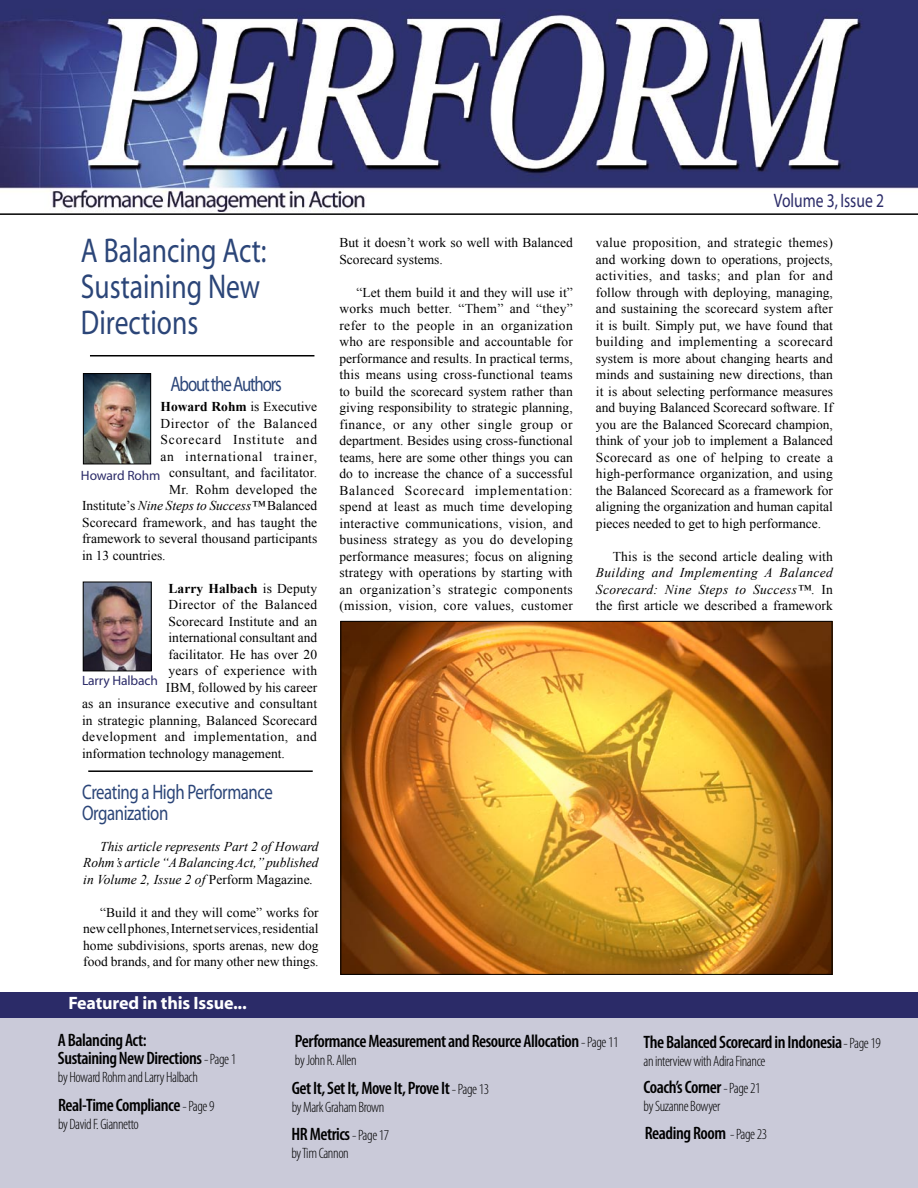
<style>
.page{position:relative;width:918px;height:1188px;background:#fff}
.page>*{position:absolute;margin:0;border:0;box-sizing:border-box;transform-origin:0 0}
.Header_Line_2{font:34.5px "Myriad";color:#2b4578;scale:.8 1}
.Subhead_2{font:21px/20.2px "Myriad";letter-spacing:-.025em;color:#2b4578;scale:.8 1}
.Subhead_2-2{font:21px "Myriad";letter-spacing:-.07em;color:#2b4578;scale:.8 1}
.Header_Line_2-2{font:19.5px "Myriad";color:#2b2b68;scale:.8 1}
.Feature__title{font:600 condensed 18px "Myriad Pro";letter-spacing:-.025em;color:#000}
.Titles{font:700 18px "Myriad";letter-spacing:-.01em;color:#fff}
.Feature__Page{font:300 condensed 15px "Myriad Pro";letter-spacing:-.025em;color:#000}
.t1{font:13.5px/16.5px "Times New Roman";letter-spacing:.005em;color:#000;text-align:justify}
.t2{font:italic 13.5px/16.5px "Times New Roman";color:#000;text-align:justify}
.t3{font:13.5px "Times New Roman";letter-spacing:.035em;color:#000}
.t4{font:13.5px "Times New Roman";letter-spacing:.025em;color:#000}
.t5{font:13.5px "Times New Roman";letter-spacing:.055em;color:#000}
.t6{font:13.5px "Myriad";letter-spacing:-.01em;color:#2b2b68}
.t7{font:13.5px "Times New Roman";letter-spacing:.06em;color:#000}
.t8{font:700 13.5px "Times New Roman";letter-spacing:.005em;color:#000}
.s1{font-weight:700}
.s2{font-style:italic}
.s3{font-weight:400}
.s4{font-style:normal}
.s5{font-weight:300;font-size:15px}
</style>
<div class="page">
<img style="left:85px;top:376px;width:64px;height:86px">
<div style="left:83px;top:374px;width:68px;height:90px;border:1px solid #000"></div>
<img style="left:85px;top:584px;width:64px;height:85px">
<div style="left:83px;top:582px;width:68px;height:89px;border:1px solid #000"></div>
<hr style="left:0;top:213px;width:918px;height:2px;background:#000">
<img style="left:0;top:0;width:918px;height:211px">
<div style="left:0;top:1011px;width:918px;height:177px;background:#cacad9"></div>
<div style="left:0;top:992px;width:918px;height:26px;background:#2b2b68"></div>
<hr style="left:90px;top:355px;width:224px;height:1px;background:#000">
<hr style="left:88px;top:770px;width:225px;height:2px;background:#000">
<img style="left:343px;top:623px;width:487px;height:350px">
<p class="Header_Line_2" style="left:81px;top:233px;width:234px">A Balancing Act:</p>
<p class="Header_Line_2" style="left:81px;top:269px;width:226px">Sustaining New</p>
<p class="Header_Line_2" style="left:81px;top:305px;width:148px">Directions</p>
<p class="Subhead_2-2" style="left:171px;top:374px;width:141px">About the Authors</p>
<p class="t1" style="left:161px;top:398px;width:158px"><span class="s1">Howard Rohm</span> is Executive</p>
<p class="t3" style="left:161px;top:414px;width:158px">Director of the Balanced</p>
<p class="t7" style="left:161px;top:431px;width:158px">Scorecard Institute and</p>
<p class="t5" style="left:161px;top:447px;width:158px">an international trainer,</p>
<p class="t1" style="left:169px;top:464px;width:149px">consultant, and facilitator.</p>
<p class="t1" style="left:169px;top:481px;width:150px">Mr. Rohm developed the</p>
<p class="t1" style="left:82px;top:497px;width:237px">Institute’s <span class="s2">Nine Steps to Success™</span> Balanced</p>
<p class="t1" style="left:82px;top:514px;width:237px">Scorecard framework, and has taught the</p>
<p class="t1" style="left:82px;top:530px;width:237px">framework to several thousand participants</p>
<p class="t1" style="left:82px;top:547px;width:85px">in 13 countries.</p>
<p class="t8" style="left:169px;top:579px;width:150px">Larry Halbach <span class="s3">is Deputy</span></p>
<p class="t4" style="left:169px;top:596px;width:150px">Director of the Balanced</p>
<p class="t1" style="left:169px;top:613px;width:150px">Scorecard Institute and an</p>
<p class="t1" style="left:169px;top:629px;width:150px">international consultant and</p>
<p class="t1" style="left:169px;top:646px;width:150px">facilitator. He has over 20</p>
<p class="t4" style="left:169px;top:662px;width:150px">years of experience with</p>
<p class="t1" style="left:166px;top:679px;width:153px">IBM, followed by his career</p>
<p class="t1" style="left:82px;top:695px;width:237px">as an insurance executive and consultant</p>
<p class="t1" style="left:82px;top:712px;width:237px">in strategic planning, Balanced Scorecard</p>
<p class="t3" style="left:82px;top:728px;width:237px">development and implementation, and</p>
<p class="t1" style="left:82px;top:745px;width:204px">information technology management.</p>
<p class="t6" style="left:81px;top:468px;width:81px">Howard Rohm</p>
<p class="t6" style="left:82px;top:674px;width:77px">Larry Halbach</p>
<p class="Subhead_2" style="left:82px;top:783px;width:240px">Creating a High Performance<br>Organization</p>
<p class="t2" style="left:83px;top:838px;width:237px;text-indent:17px">This article represents Part 2 of Howard Rohm’s article “A Balancing Act,” published in Volume 2, Issue 2 of <span class="s4">Perform Magazine</span>.</p>
<p class="t1" style="left:83px;top:904px;width:237px;text-indent:17px">“Build it and they will come” works for new cell phones, Internet services, residential home subdivisions, sports arenas, new dog food brands, and for many other new things.</p>
<p class="Titles" style="left:68px;top:994px;width:180px">Featured in this Issue...</p>
<p class="t1" style="left:339px;top:234px;width:235px">But it doesn’t work so well with Balanced<br>Scorecard systems.</p>
<p class="t1" style="left:339px;top:284px;width:235px;text-indent:17px">“Let them build it and they will use it” works much better. “Them” and “they” refer to the people in an organization who are responsible and accountable for performance and results. In practical terms, this means using cross-functional teams to build the scorecard system rather than giving responsibility to strategic planning, finance, or any other single group or department. Besides using cross-functional teams, here are some other things you can do to increase the chance of a successful Balanced Scorecard implementation: spend at least as much time developing interactive communications, vision, and business strategy as you do developing performance measures; focus on aligning strategy with operations by starting with an organization’s strategic components (mission, vision, core values, customer</p>
<p class="Header_Line_2-2" style="left:774px;top:191px;width:139px">Volume 3, Issue 2</p>
<p class="t1" style="left:596px;top:234px;width:239px">value proposition, and strategic themes) and working down to operations, projects, activities, and tasks; and plan for and follow through with deploying, managing, and sustaining the scorecard system after it is built. Simply put, we have found that building and implementing a scorecard system is more about changing hearts and minds and sustaining new directions, than it is about selecting performance measures and buying Balanced Scorecard software. If you are the Balanced Scorecard champion, think of your job to implement a Balanced Scorecard as one of helping to create a high-performance organization, and using the Balanced Scorecard as a framework for aligning the organization and human capital pieces needed to get to high performance.</p>
<p class="t1" style="left:596px;top:548px;width:239px;text-indent:17px">This is the second article dealing with <span class="s2">Building and Implementing A Balanced Scorecard: Nine Steps to Success™</span>. In the first article we described a framework</p>
<p class="Feature__title" style="left:58px;top:1030px;width:90px">A Balancing Act:</p>
<p class="Feature__title" style="left:58px;top:1048px;width:180px">Sustaining New Directions <span class="s5">- Page 1</span></p>
<p class="Feature__Page" style="left:58px;top:1069px;width:142px">by Howard Rohm and Larry Halbach</p>
<p class="Feature__title" style="left:58px;top:1095px;width:158px">Real-Time Compliance <span class="s5">- Page 9</span></p>
<p class="Feature__Page" style="left:58px;top:1116px;width:82px">by David F. Giannetto</p>
<p class="Feature__title" style="left:295px;top:1031px;width:325px">Performance Measurement and Resource Allocation <span class="s5">- Page 11</span></p>
<p class="Feature__Page" style="left:295px;top:1052px;width:63px">by John R. Allen</p>
<p class="Feature__title" style="left:643px;top:1032px;width:239px">The Balanced Scorecard in Indonesia <span class="s5">- Page 19</span></p>
<p class="Feature__Page" style="left:643px;top:1053px;width:123px">an interview with Adira Finance</p>
<p class="Feature__title" style="left:292px;top:1078px;width:199px">Get It, Set It, Move It, Prove It <span class="s5">- Page 13</span></p>
<p class="Feature__Page" style="left:292px;top:1099px;width:94px">by Mark Graham Brown</p>
<p class="Feature__title" style="left:644px;top:1077px;width:118px">Coach’s Corner <span class="s5">- Page 21</span></p>
<p class="Feature__Page" style="left:644px;top:1098px;width:78px">by Suzanne Bowyer</p>
<p class="Feature__title" style="left:291px;top:1124px;width:99px">HR Metrics <span class="s5">- Page 17</span></p>
<p class="Feature__Page" style="left:291px;top:1145px;width:59px">by Tim Cannon</p>
<p class="Feature__title" style="left:645px;top:1124px;width:124px">Reading Room <span class="s5">- Page 23</span></p>
</div>
